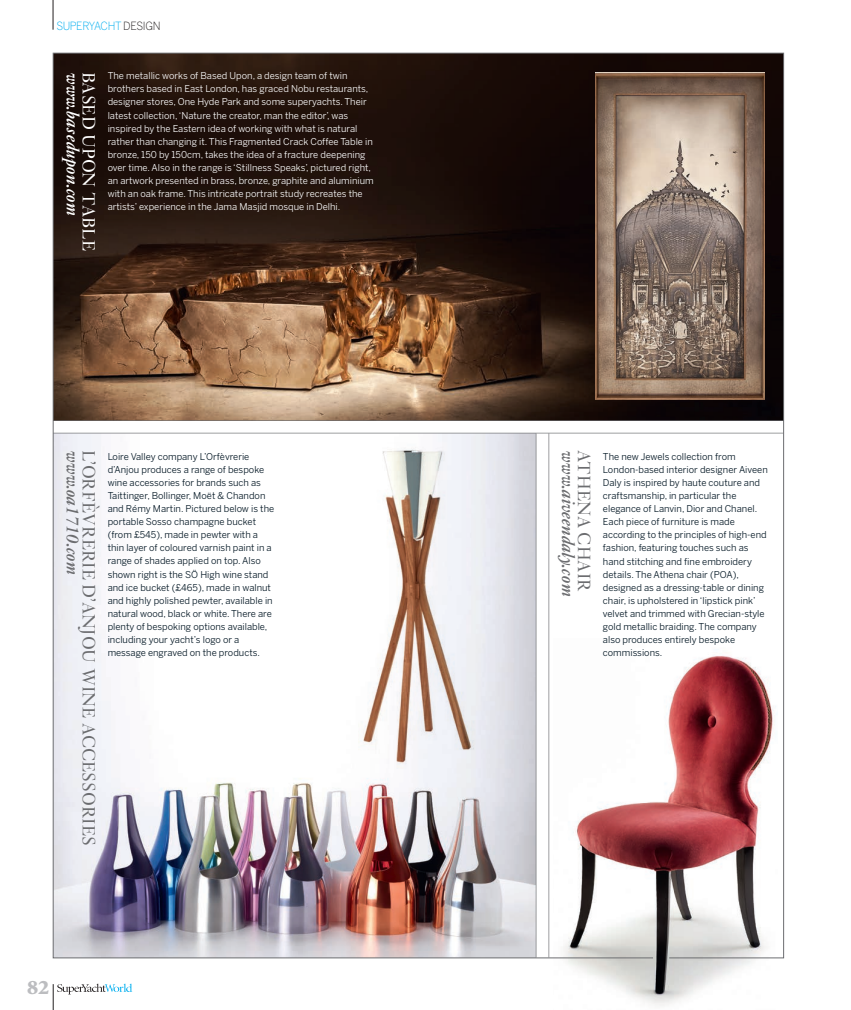
<style>
.page{position:relative;width:851px;height:1010px;background:#fff}
.page>*{position:absolute;margin:0;border:0;box-sizing:border-box;transform-origin:0 0}
.t1{font:900 20.62px "Minion";color:#bcbdc0;scale:1.08 1}
.t2{font:18.75px "Janson";color:#6c6d70}
.t3{font:italic 700 18.75px "Janson";color:#6c6d70}
.t4{font:italic 700 18.75px "Janson";color:#fff}
.t5{font:18.75px "Janson";color:#fff}
.t6{font:300 11.25px "Benton Sans";letter-spacing:-.025em;color:#00aeef;scale:.95 1}
.t7{font:9.38px/13.1px "Benton Sans";color:#001522}
.t8{font:9.38px/13.1px "Benton Sans";color:#fff}
.s1{color:#231f20}
</style>
<div class="page">
<img style="left:553px;top:958px;width:224px;height:48px">
<img style="left:53px;top:53px;width:731px;height:905px">
<hr style="left:53px;top:0;width:1px;height:30px;background:#231f20">
<svg style="left:53px;top:984px;width:79px;height:26px"></svg>
<p class="t6" style="left:56px;top:19px;width:111px">SUPERYACHT <span class="s1">DESIGN</span></p>
<h2 class="t5" style="left:100px;top:72px;width:181px;rotate:90deg">based upon table</h2>
<h2 class="t4" style="left:84px;top:72px;width:145px;rotate:90deg">www.basedupon.com</h2>
<p class="t8" style="left:108px;top:69px;width:267px">The metallic works of Based Upon, a design team of twin brothers based in East London, has graced Nobu restaurants, designer stores, One Hyde Park and some superyachts. Their latest collection, ‘Nature the creator, man the editor’, was inspired by the Eastern idea of working with what is natural rather than changing it. This Fragmented Crack Coffee Table in bronze, 150 by 150cm, takes the idea of a fracture deepening over time. Also in the range is ‘Stillness Speaks’, pictured right, an artwork presented in brass, bronze, graphite and aluminium with an oak frame. This intricate portrait study recreates the artists’ experience in the Jama Masjid mosque in Delhi.</p>
<h2 class="t2" style="left:595px;top:450px;width:142px;rotate:90deg">Athena chair</h2>
<h2 class="t2" style="left:100px;top:450px;width:397px;rotate:90deg">L’Orfèvrerie d’Anjou wine accessories</h2>
<h2 class="t3" style="left:578px;top:450px;width:147px;rotate:90deg">www.aiveendaly.com</h2>
<h2 class="t3" style="left:84px;top:450px;width:125px;rotate:90deg">www.oa1710.com</h2>
<p class="t7" style="left:108px;top:449px;width:168px">Loire Valley company L’Orfèvrerie d’Anjou produces a range of bespoke wine accessories for brands such as Taittinger, Bollinger, Moët &amp; Chandon and Rémy Martin. Pictured below is the portable Sosso champagne bucket (from £545), made in pewter with a thin layer of coloured varnish paint in a range of shades applied on top. Also shown right is the SÖ High wine stand and ice bucket (£465), made in walnut and highly polished pewter, available in natural wood, black or white. There are plenty of bespoking options available, including your yacht’s logo or a message engraved on the products.</p>
<p class="t7" style="left:603px;top:449px;width:166px">The new Jewels collection from London-based interior designer Aiveen Daly is inspired by haute couture and craftsmanship, in particular the elegance of Lanvin, Dior and Chanel.<br>Each piece of furniture is made according to the principles of high-end fashion, featuring touches such as hand stitching and fine embroidery details. The Athena chair (POA), designed as a dressing-table or dining chair, is upholstered in ‘lipstick pink’ velvet and trimmed with Grecian-style gold metallic braiding. The company also produces entirely bespoke commissions.</p>
<h1 class="t1" style="left:27px;top:977px;width:22px">82</h1>
</div>
